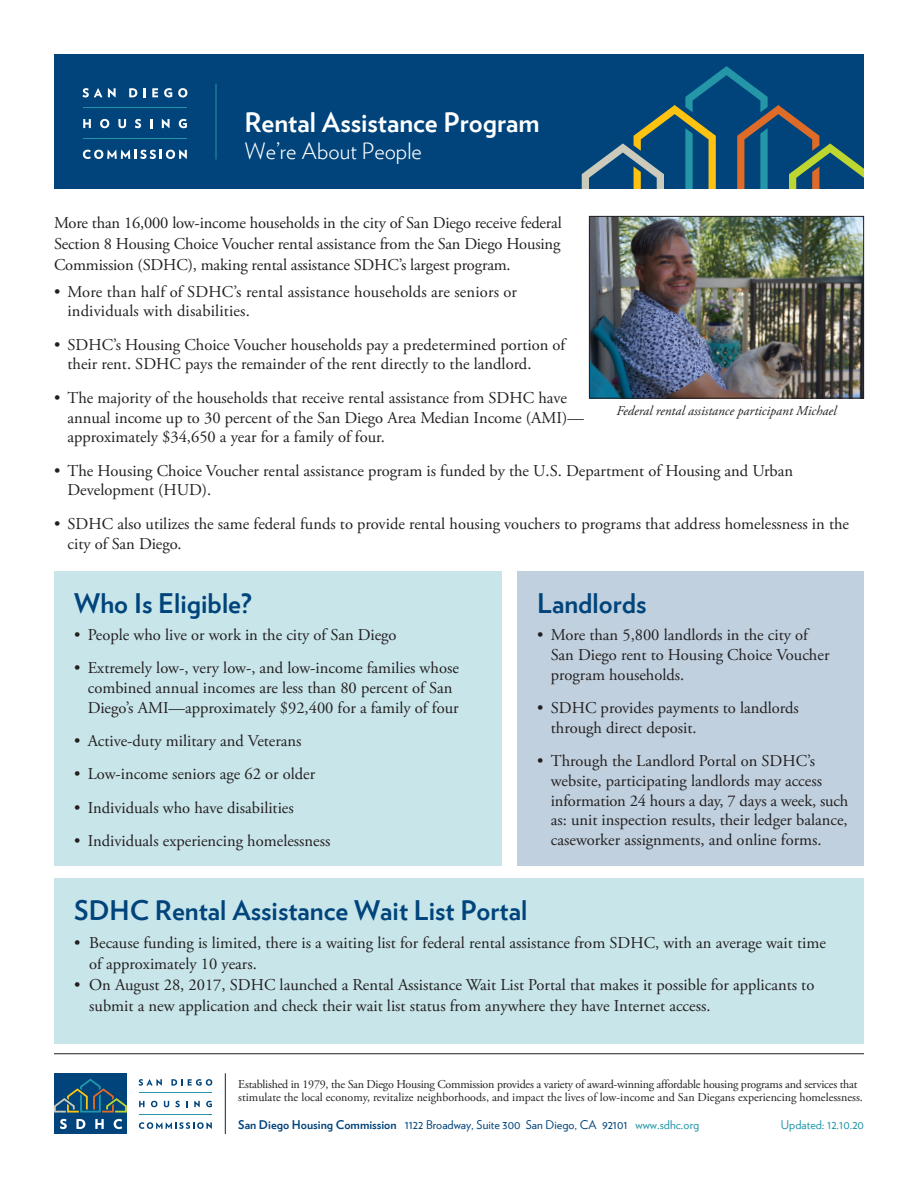
<style>
.page{position:relative;width:918px;height:1188px;background:#fff}
.page>*{position:absolute;margin:0;border:0;box-sizing:border-box;transform-origin:0 0}
.Subhead_Darker{font:700 27px "Verlag";color:#00447b}
.t1{font:700 27px "Verlag";color:#fff}
.t2{font:300 22.5px "Verlag";color:#fff}
.Body_Copy_w_Drop_Cap{font:16.5px/19.8px "Adobe Garamond Pro";color:#231f20}
.t3{font:italic 13.5px "Adobe Garamond Pro";color:#231f20}
.t4{font:12px/13.5px "Adobe Garamond Pro";letter-spacing:-.01em;color:#231f20}
.t5{font:12px "Verlag";color:#00447b}
.t6{font:12px "Verlag";color:#2496a8}
.s1{font-weight:700}
.s2{color:#2496a8}
</style>
<div class="page">
<hr style="left:54px;top:1053px;width:810px;height:1px;background:#231f20">
<hr style="left:225px;top:1073px;width:1px;height:61px;background:#231f20">
<svg style="left:139px;top:1079px;width:23px;height:7px"></svg>
<svg style="left:171px;top:1079px;width:41px;height:7px"></svg>
<svg style="left:139px;top:1101px;width:5px;height:6px"></svg>
<svg style="left:151px;top:1101px;width:6px;height:6px"></svg>
<svg style="left:164px;top:1101px;width:5px;height:6px"></svg>
<svg style="left:175px;top:1101px;width:5px;height:6px"></svg>
<svg style="left:186px;top:1101px;width:2px;height:6px"></svg>
<svg style="left:194px;top:1101px;width:6px;height:6px"></svg>
<svg style="left:206px;top:1101px;width:6px;height:6px"></svg>
<svg style="left:139px;top:1122px;width:73px;height:7px"></svg>
<hr style="left:139px;top:1092px;width:73px;height:1px;background:#2496a8">
<hr style="left:139px;top:1114px;width:73px;height:1px;background:#2496a8">
<div style="left:54px;top:1073px;width:73px;height:61px;background:#00447b"></div>
<svg style="left:60px;top:1119px;width:7px;height:10px"></svg>
<svg style="left:76px;top:1119px;width:9px;height:10px"></svg>
<svg style="left:95px;top:1119px;width:9px;height:10px"></svg>
<svg style="left:114px;top:1119px;width:8px;height:10px"></svg>
<svg style="left:54px;top:1079px;width:73px;height:34px"></svg>
<div style="left:54px;top:54px;width:810px;height:135px;background:#00447b"></div>
<svg style="left:582px;top:66px;width:282px;height:123px"></svg>
<svg style="left:83px;top:88px;width:19px;height:9px"></svg>
<svg style="left:108px;top:88px;width:8px;height:9px"></svg>
<svg style="left:129px;top:88px;width:8px;height:9px"></svg>
<svg style="left:144px;top:88px;width:2px;height:9px"></svg>
<svg style="left:152px;top:88px;width:6px;height:9px"></svg>
<svg style="left:164px;top:88px;width:8px;height:9px"></svg>
<svg style="left:178px;top:88px;width:9px;height:9px"></svg>
<svg style="left:83px;top:119px;width:8px;height:9px"></svg>
<svg style="left:100px;top:119px;width:9px;height:9px"></svg>
<svg style="left:118px;top:119px;width:8px;height:9px"></svg>
<svg style="left:135px;top:119px;width:6px;height:9px"></svg>
<svg style="left:150px;top:119px;width:2px;height:9px"></svg>
<svg style="left:162px;top:119px;width:8px;height:9px"></svg>
<svg style="left:179px;top:119px;width:8px;height:9px"></svg>
<svg style="left:83px;top:150px;width:104px;height:9px"></svg>
<hr style="left:83px;top:107px;width:104px;height:1px;background:#2496a8">
<hr style="left:83px;top:138px;width:104px;height:1px;background:#2496a8">
<hr style="left:216px;top:84px;width:1px;height:75px;background:#2496a8">
<div style="left:54px;top:572px;width:447px;height:294px;background:#c8e5e9"></div>
<div style="left:54px;top:879px;width:810px;height:165px;background:#c8e5e9"></div>
<div style="left:517px;top:572px;width:347px;height:294px;background:#c0d0de"></div>
<img style="left:591px;top:218px;width:271px;height:179px">
<div style="left:589px;top:216px;width:275px;height:183px;border:1px solid #231f20"></div>
<h1 class="t1" style="left:245px;top:101px;width:297px">Rental Assistance Program</h1>
<h2 class="t2" style="left:245px;top:134px;width:179px">We’re About People</h2>
<p class="Body_Copy_w_Drop_Cap" style="left:54px;top:213px;width:509px;line-height:21px;text-align:justify">More than 16,000 low-income households in the city of San Diego receive federal Section 8 Housing Choice Voucher rental assistance from the San Diego Housing Commission (SDHC), making rental assistance SDHC’s largest program.</p>
<p class="Body_Copy_w_Drop_Cap" style="left:68px;top:282px;width:451px;text-indent:-14px">• More than half of SDHC’s rental assistance households are seniors or individuals with disabilities.</p>
<p class="Body_Copy_w_Drop_Cap" style="left:68px;top:335px;width:499px;text-indent:-14px">• SDHC’s Housing Choice Voucher households pay a predetermined portion of their rent. SDHC pays the remainder of the rent directly to the landlord.</p>
<p class="Body_Copy_w_Drop_Cap" style="left:68px;top:388px;width:518px;text-indent:-14px">• The majority of the households that receive rental assistance from SDHC have annual income up to 30 percent of the San Diego Area Median Income (AMI)— approximately $34,650 a year for a family of four.</p>
<p class="Body_Copy_w_Drop_Cap" style="left:68px;top:461px;width:727px;text-indent:-14px">• The Housing Choice Voucher rental assistance program is funded by the U.S. Department of Housing and Urban<br>Development (HUD).</p>
<p class="Body_Copy_w_Drop_Cap" style="left:68px;top:514px;width:783px;text-indent:-14px">• SDHC also utilizes the same federal funds to provide rental housing vouchers to programs that address homelessness in the city of San Diego.</p>
<p class="t3" style="left:616px;top:402px;width:222px">Federal rental assistance participant Michael</p>
<p class="Subhead_Darker" style="left:74px;top:582px;width:179px">Who Is Eligible?</p>
<p class="Body_Copy_w_Drop_Cap" style="left:74px;top:625px;width:324px">• People who live or work in the city of San Diego</p>
<p class="Body_Copy_w_Drop_Cap" style="left:88px;top:659px;width:373px;text-indent:-14px">• Extremely low-, very low-, and low-income families whose combined annual incomes are less than 80 percent of San<br>Diego’s AMI—approximately $92,400 for a family of four</p>
<p class="Body_Copy_w_Drop_Cap" style="left:74px;top:732px;width:229px">• Active-duty military and Veterans</p>
<p class="Body_Copy_w_Drop_Cap" style="left:74px;top:765px;width:242px">• Low-income seniors age 62 or older</p>
<p class="Body_Copy_w_Drop_Cap" style="left:74px;top:798px;width:221px">• Individuals who have disabilities</p>
<p class="Body_Copy_w_Drop_Cap" style="left:74px;top:831px;width:258px">• Individuals experiencing homelessness</p>
<p class="Subhead_Darker" style="left:537px;top:582px;width:111px">Landlords</p>
<p class="Body_Copy_w_Drop_Cap" style="left:551px;top:625px;width:280px;text-indent:-14px">• More than 5,800 landlords in the city of<br>San Diego rent to Housing Choice Voucher program households.</p>
<p class="Body_Copy_w_Drop_Cap" style="left:551px;top:698px;width:250px;text-indent:-14px">• SDHC provides payments to landlords through direct deposit.</p>
<p class="Body_Copy_w_Drop_Cap" style="left:551px;top:751px;width:299px;text-indent:-14px">• Through the Landlord Portal on SDHC’s website, participating landlords may access information 24 hours a day, 7 days a week, such as: unit inspection results, their ledger balance, caseworker assignments, and online forms.</p>
<p class="Subhead_Darker" style="left:74px;top:889px;width:455px">SDHC Rental Assistance Wait List Portal</p>
<p class="Body_Copy_w_Drop_Cap" style="left:89px;top:933px;width:738px;line-height:21px;text-indent:-15px">• Because funding is limited, there is a waiting list for federal rental assistance from SDHC, with an average wait time of approximately 10 years.</p>
<p class="Body_Copy_w_Drop_Cap" style="left:89px;top:975px;width:727px;line-height:21px;text-indent:-15px">• On August 28, 2017, SDHC launched a Rental Assistance Wait List Portal that makes it possible for applicants to submit a new application and check their wait list status from anywhere they have Internet access.</p>
<p class="t4" style="left:238px;top:1078px;width:626px">Established in 1979, the San Diego Housing Commission provides a variety of award-winning affordable housing programs and services that stimulate the local economy, revitalize neighborhoods, and impact the lives of low-income and San Diegans experiencing homelessness.</p>
<p class="t5" style="left:238px;top:1115px;width:463px"><span class="s1">San Diego Housing Commission</span> 1122 Broadway, Suite 300 San Diego, CA 92101 <span class="s2">www.sdhc.org</span></p>
<p class="t6" style="left:781px;top:1115px;width:85px">Updated: 12.10.20</p>
</div>
